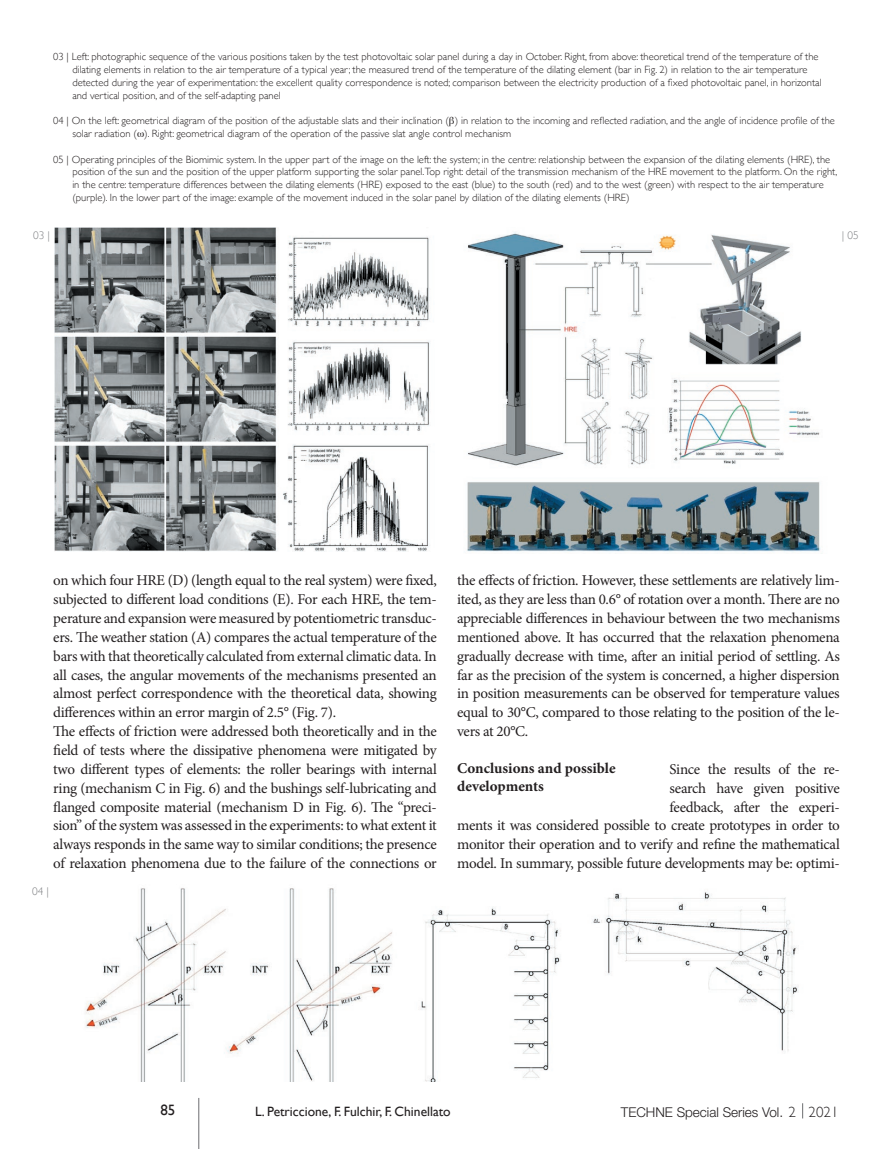
<style>
.page{position:relative;width:893px;height:1149px;background:#fff}
.page>*{position:absolute;margin:0;border:0;box-sizing:border-box;transform-origin:0 0}
.t1{font:15px/18.8px "Minion Pro";letter-spacing:-.02em;color:#231f20}
.t2{font:700 15px/18px "Minion Pro";color:#231f20}
.t3{font:15px "Gill Sans";color:#231f20}
.t4{font:13.5px "Gill Sans";color:#231f20}
.t5{font:300 13.5px "Helvetica Neue LT Std";color:#231f20}
.t6{font:300 11.25px "Gill Sans";color:#808285}
.t7{font:300 10.5px/12.8px "Gill Sans";color:#231f20}
.s1{font-family:"Gill Sans";font-size:15px}
</style>
<div class="page">
<hr style="left:198px;top:1097px;width:1px;height:51px;background:#6c6d70">
<svg style="left:802px;top:1103px;width:1px;height:15px"></svg>
<img style="left:467px;top:232px;width:354px;height:320px">
<img style="left:54px;top:227px;width:376px;height:324px">
<img style="left:85px;top:888px;width:713px;height:193px">
<p class="t7" style="left:72px;top:50px;width:751px;text-indent:-19px">03 | Left: photographic sequence of the various positions taken by the test photovoltaic solar panel during a day in October. Right, from above: theoretical trend of the temperature of the dilating elements in relation to the air temperature of a typical year; the measured trend of the temperature of the dilating element (bar in Fig. 2) in relation to the air temperature detected during the year of experimentation: the excellent quality correspondence is noted; comparison between the electricity production of a fixed photovoltaic panel, in horizontal and vertical position, and of the self-adapting panel</p>
<p class="t7" style="left:72px;top:114px;width:764px;text-indent:-19px">04 | On the left: geometrical diagram of the position of the adjustable slats and their inclination ( ) in relation to the incoming and reflected radiation, and the angle of incidence profile of the solar radiation ( ). Right: geometrical diagram of the operation of the passive slat angle control mechanism</p>
<p class="t7" style="left:72px;top:152px;width:766px;text-indent:-19px">05 | Operating principles of the Biomimic system. In the upper part of the image on the left: the system; in the centre: relationship between the expansion of the dilating elements (HRE), the position of the sun and the position of the upper platform supporting the solar panel.Top right: detail of the transmission mechanism of the HRE movement to the platform. On the right, in the centre: temperature differences between the dilating elements (HRE) exposed to the east (blue) to the south (red) and to the west (green) with respect to the air temperature (purple). In the lower part of the image: example of the movement induced in the solar panel by dilation of the dilating elements (HRE)</p>
<p class="t6" style="left:33px;top:227px;width:18px">03 |</p>
<p class="t6" style="left:842px;top:227px;width:18px">| 05</p>
<p class="t1" style="left:53px;top:571px;width:385px">on which four HRE (D) (length equal to the real system) were fixed, subjected to different load conditions (E). For each HRE, the tem&shy;perature and expansion were measured by potentiometric transduc&shy;ers. The weather station (A) compares the actual temperature of the bars with that theoretically calculated from external climatic data. In all cases, the angular movements of the mechanisms presented an almost perfect correspondence with the theoretical data, showing differences within an error margin of 2.5° (Fig. 7).<br>The effects of friction were addressed both theoretically and in the field of tests where the dissipative phenomena were mitigated by two different types of elements: the roller bearings with internal ring (mechanism C in Fig. 6) and the bushings self-lubricating and flanged composite material (mechanism D in Fig. 6). The “preci&shy;sion” of the system was assessed in the experiments: to what extent it always responds in the same way to similar conditions; the presence of relaxation phenomena due to the failure of the connections or</p>
<p class="t1" style="left:457px;top:571px;width:384px;text-align:justify">the effects of friction. However, these settlements are relatively lim&shy;ited, as they are less than 0.6° of rotation over a month. There are no appreciable differences in behaviour between the two mechanisms mentioned above. It has occurred that the relaxation phenomena gradually decrease with time, after an initial period of settling. As far as the precision of the system is concerned, a higher dispersion in position measurements can be observed for temperature values equal to 30°C, compared to those relating to the position of the le&shy;vers at 20°C.</p>
<p class="t2" style="left:457px;top:758px;width:160px">Conclusions and possible developments</p>
<p class="t1" style="left:457px;top:759px;width:384px;text-align:right">Since the results of the re-<br>search have given positive<br>feedback, after the experi-<br>ments it was considered possible to create prototypes in order to monitor their operation and to verify and refine the mathematical model. In summary, possible future developments may be: optimi-</p>
<p class="t6" style="left:32px;top:882px;width:18px">04 |</p>
<p class="t3" style="left:161px;top:1100px;width:16px">85</p>
<p class="t4" style="left:255px;top:1102px;width:197px">L. Petriccione, F. Fulchir, F. Chinellato</p>
<p class="t5" style="left:621px;top:1103px;width:219px">TECHNE Special Series Vol. <span class="s1">2 2021</span></p>
</div>
